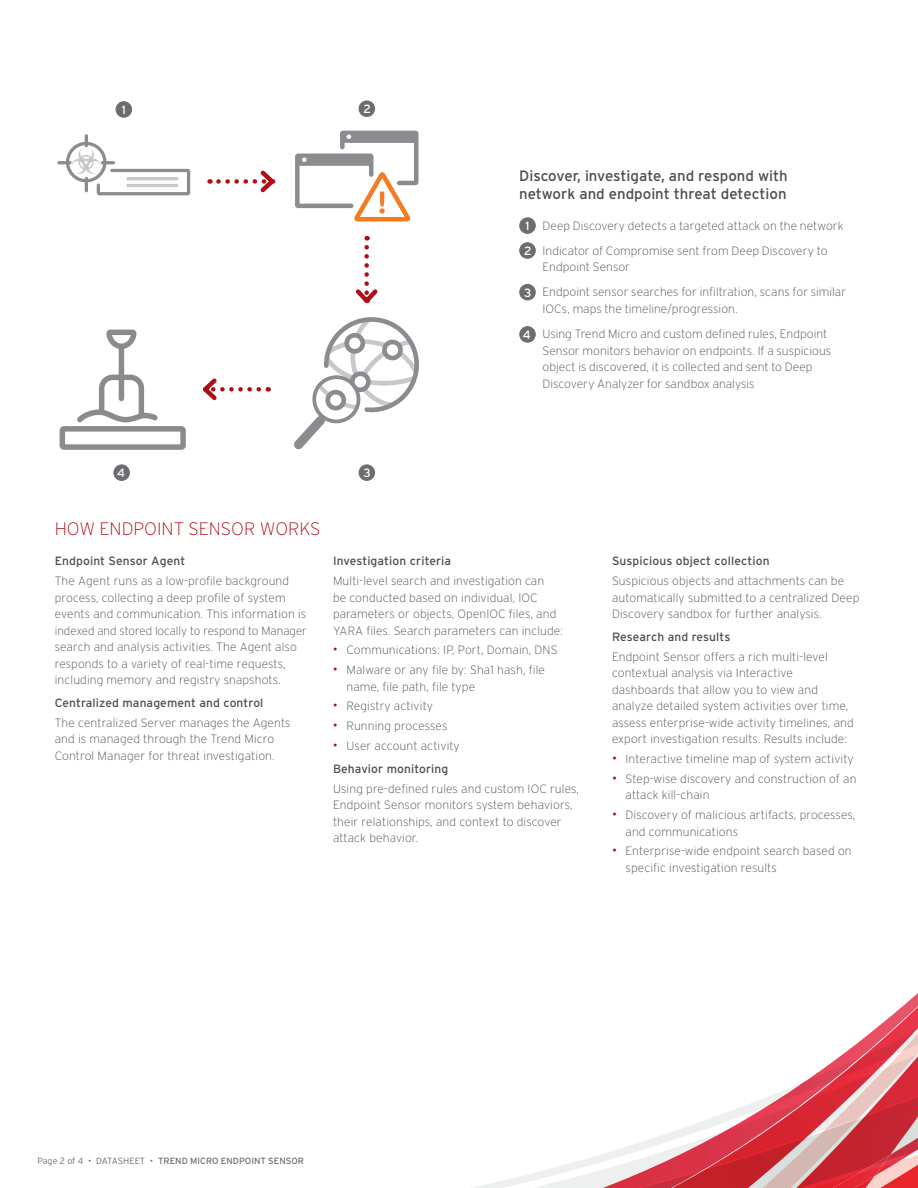
<style>
.page{position:relative;width:918px;height:1188px;background:#fff}
.page>*{position:absolute;margin:0;border:0;box-sizing:border-box;transform-origin:0 0}
.t1{font:200 18px "Interstate";color:#b00d15}
.t2{font:15px/18px "Interstate";color:#4b4c4d}
.t3{font:200 12px/16.5px "Interstate";letter-spacing:.01em;color:#4b4c4d}
.t4{font:12px "Interstate";letter-spacing:.01em;color:#4b4c4d}
.t5{font:12px "Interstate";color:#fff}
.t6{font:9px "Interstate";color:#6c6d70}
.s1{font-weight:300;font-size:13.5px;color:#b00d15}
.s2{font-weight:400}
.s3{font-weight:300}
</style>
<div class="page">
<svg style="left:472px;top:993px;width:446px;height:195px"></svg>
<div style="left:520px;top:218px;width:15px;height:15px;background:#6c6d70;border-radius:50%"></div>
<div style="left:519px;top:217px;width:17px;height:17px;border:1px solid #6c6d70;border-radius:50%"></div>
<div style="left:116px;top:102px;width:16px;height:15px;background:#6c6d70;border-radius:50%"></div>
<div style="left:116px;top:101px;width:16px;height:17px;border:1px solid #6c6d70;border-radius:50%"></div>
<div style="left:520px;top:243px;width:15px;height:15px;background:#6c6d70;border-radius:50%"></div>
<div style="left:519px;top:242px;width:17px;height:17px;border:1px solid #6c6d70;border-radius:50%"></div>
<div style="left:359px;top:101px;width:16px;height:15px;background:#6c6d70;border-radius:50%"></div>
<div style="left:359px;top:100px;width:16px;height:17px;border:1px solid #6c6d70;border-radius:50%"></div>
<div style="left:520px;top:284px;width:15px;height:16px;background:#6c6d70;border-radius:50%"></div>
<div style="left:519px;top:284px;width:17px;height:16px;border:1px solid #6c6d70;border-radius:50%"></div>
<div style="left:359px;top:465px;width:16px;height:15px;background:#6c6d70;border-radius:50%"></div>
<div style="left:359px;top:464px;width:16px;height:17px;border:1px solid #6c6d70;border-radius:50%"></div>
<div style="left:520px;top:327px;width:15px;height:15px;background:#6c6d70;border-radius:50%"></div>
<div style="left:519px;top:326px;width:17px;height:17px;border:1px solid #6c6d70;border-radius:50%"></div>
<div style="left:114px;top:465px;width:15px;height:15px;background:#6c6d70;border-radius:50%"></div>
<div style="left:113px;top:464px;width:17px;height:17px;border:1px solid #6c6d70;border-radius:50%"></div>
<svg style="left:218px;top:170px;width:58px;height:23px"></svg>
<svg style="left:355px;top:247px;width:23px;height:56px"></svg>
<svg style="left:203px;top:378px;width:56px;height:23px"></svg>
<svg style="left:295px;top:130px;width:124px;height:92px"></svg>
<svg style="left:294px;top:317px;width:125px;height:133px"></svg>
<svg style="left:60px;top:330px;width:126px;height:120px"></svg>
<svg style="left:57px;top:134px;width:134px;height:62px"></svg>
<p class="t5" style="left:122px;top:102px;width:6px">1</p>
<p class="t5" style="left:363px;top:101px;width:9px">2</p>
<p class="t2" style="left:519px;top:167px;width:270px">Discover, investigate, and respond with network and endpoint threat detection</p>
<p class="t5" style="left:525px;top:219px;width:6px">1</p>
<p class="t5" style="left:524px;top:243px;width:9px">2</p>
<p class="t5" style="left:524px;top:285px;width:9px">3</p>
<p class="t5" style="left:523px;top:327px;width:10px">4</p>
<p class="t3" style="left:542px;top:213px;width:303px;line-height:25.2px">Deep Discovery detects a targeted attack on the network<br>Indicator of Compromise sent from Deep Discovery to</p>
<p class="t3" style="left:542px;top:254px;width:305px;line-height:25.2px">Endpoint Sensor<br>Endpoint sensor searches for infiltration, scans for similar</p>
<p class="t3" style="left:542px;top:296px;width:287px;line-height:25.2px">IOCs, maps the timeline/progression.<br>Using Trend Micro and custom defined rules, Endpoint</p>
<p class="t3" style="left:542px;top:342px;width:290px">Sensor monitors behavior on endpoints. If a suspicious object is discovered, it is collected and sent to Deep<br>Discovery Analyzer for sandbox analysis</p>
<p class="t5" style="left:117px;top:466px;width:10px">4</p>
<p class="t5" style="left:363px;top:466px;width:9px">3</p>
<h1 class="t1" style="left:55px;top:518px;width:267px">HOW ENDPOINT SENSOR WORKS</h1>
<p class="t4" style="left:55px;top:554px;width:132px">Endpoint Sensor Agent</p>
<p class="t3" style="left:55px;top:573px;width:254px">The Agent runs as a low-profile background process, collecting a deep profile of system events and communication. This information is indexed and stored locally to respond to Manager search and analysis activities. The Agent also responds to a variety of real-time requests, including memory and registry snapshots.</p>
<p class="t4" style="left:55px;top:696px;width:210px">Centralized management and control</p>
<p class="t3" style="left:55px;top:714px;width:237px">The centralized Server manages the Agents and is managed through the Trend Micro<br>Control Manager for threat investigation.</p>
<p class="t4" style="left:333px;top:554px;width:120px">Investigation criteria</p>
<p class="t3" style="left:333px;top:573px;width:232px">Multi-level search and investigation can<br>be conducted based on individual, IOC parameters or objects, OpenIOC files, and YARA files. Search parameters can include:</p>
<p class="t3" style="left:333px;top:642px;width:226px"><span class="s1">•</span> Communications: IP, Port, Domain, DNS</p>
<p class="t3" style="left:346px;top:662px;width:200px;text-indent:-14px"><span class="s1">•</span> Malware or any file by: Sha1 hash, file name, file path, file type</p>
<p class="t3" style="left:333px;top:698px;width:101px"><span class="s1">•</span> Registry activity</p>
<p class="t3" style="left:333px;top:718px;width:116px"><span class="s1">•</span> Running processes</p>
<p class="t3" style="left:333px;top:734px;width:128px;line-height:23px"><span class="s1">•</span> User account activity<br><span class="s2">Behavior monitoring</span></p>
<p class="t3" style="left:333px;top:780px;width:248px">Using pre-defined rules and custom IOC rules, Endpoint Sensor monitors system behaviors, their relationships, and context to discover attack behavior.</p>
<p class="t4" style="left:612px;top:554px;width:159px">Suspicious object collection</p>
<p class="t3" style="left:612px;top:573px;width:249px">Suspicious objects and attachments can be automatically submitted to a centralized Deep<br>Discovery sandbox for further analysis.</p>
<p class="t4" style="left:612px;top:630px;width:120px">Research and results</p>
<p class="t3" style="left:612px;top:648px;width:243px">Endpoint Sensor offers a rich multi-level contextual analysis via Interactive dashboards that allow you to view and analyze detailed system activities over time, assess enterprise-wide activity timelines, and export investigation results. Results include:</p>
<p class="t3" style="left:612px;top:751px;width:243px"><span class="s1">•</span> Interactive timeline map of system activity</p>
<p class="t3" style="left:626px;top:770px;width:233px;text-indent:-14px"><span class="s1">•</span> Step-wise discovery and construction of an attack kill-chain</p>
<p class="t3" style="left:626px;top:806px;width:231px;text-indent:-14px"><span class="s1">•</span> Discovery of malicious artifacts, processes, and communications</p>
<p class="t3" style="left:626px;top:843px;width:228px;text-indent:-14px"><span class="s1">•</span> Enterprise-wide endpoint search based on specific investigation results</p>
<p class="t6" style="left:38px;top:1155px;width:268px"><span class="s3">Page 2 of 4 • DATASHEET •</span> TREND MICRO ENDPOINT SENSOR</p>
</div>
